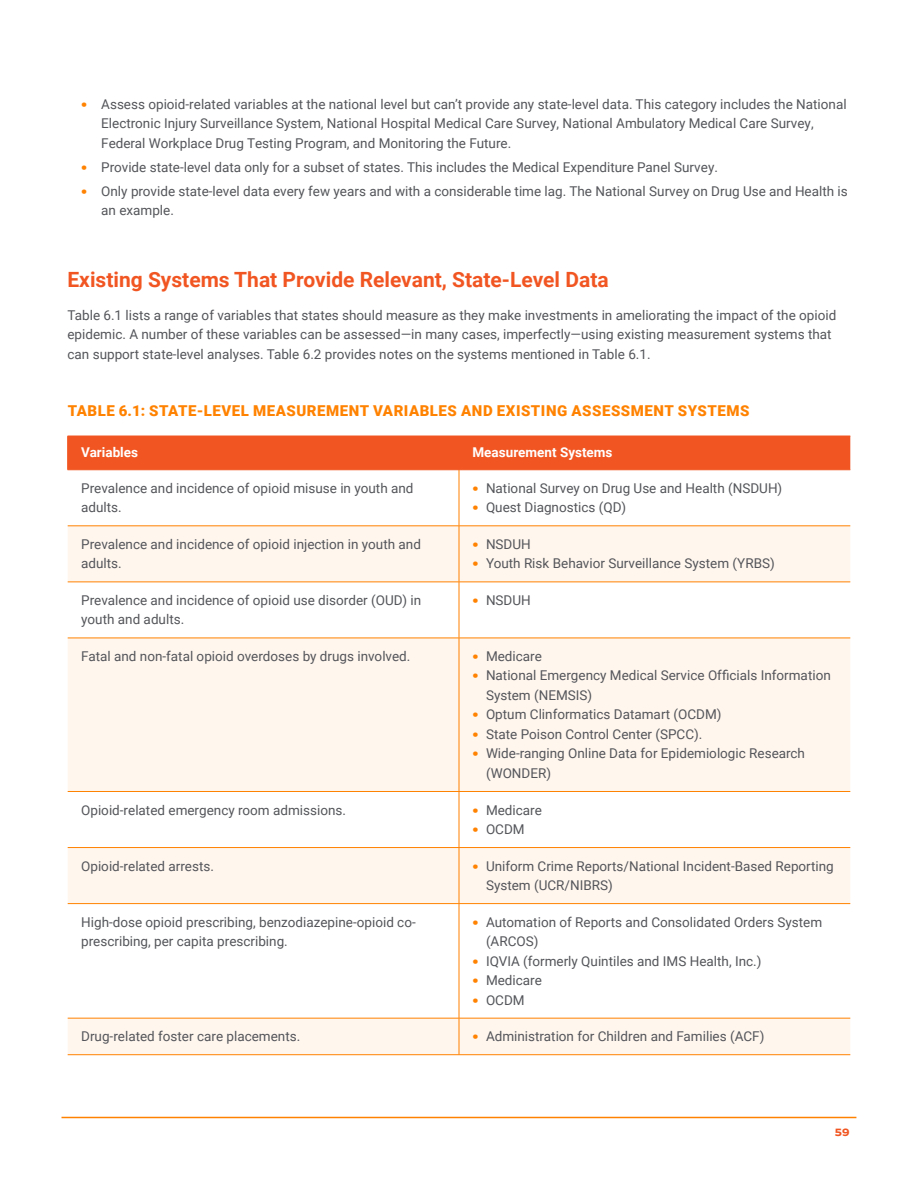
<style>
.page{position:relative;width:918px;height:1188px;background:#fff}
.page>*{position:absolute;margin:0;border:0;box-sizing:border-box;transform-origin:0 0}
.Subhead_1{font:700 21px "Roboto";color:#f15622}
.Subhead_2{font:900 15px "Roboto";letter-spacing:.035em;color:#ff8200}
.t1{font:13.5px/19.5px "Roboto";color:#54555a}
.t2{font:700 13.5px "Roboto";color:#fff}
.t3{font:700 10.5px "Decimal";color:#f15622}
.s1{font-family:"Decimal";font-weight:700;color:#ff8200}
</style>
<div class="page">
<hr style="left:62px;top:1117px;width:794px;height:1px;background:#ff8200">
<div style="left:68px;top:437px;width:782px;height:33px;background:#f15622"></div>
<div style="left:68px;top:527px;width:782px;height:55px;background:#fff6ee"></div>
<svg style="left:68px;top:639px;width:782px;height:415px;fill:#fff6ee"></svg>
<hr style="left:68px;top:582px;width:391px;height:1px;background:#ff8200">
<hr style="left:459px;top:582px;width:391px;height:1px;background:#ff8200">
<hr style="left:68px;top:638px;width:391px;height:1px;background:#ff8200">
<hr style="left:459px;top:638px;width:391px;height:1px;background:#ff8200">
<hr style="left:68px;top:791px;width:391px;height:1px;background:#ff8200">
<hr style="left:459px;top:791px;width:391px;height:1px;background:#ff8200">
<hr style="left:68px;top:847px;width:391px;height:1px;background:#ff8200">
<hr style="left:459px;top:847px;width:391px;height:1px;background:#ff8200">
<hr style="left:68px;top:903px;width:391px;height:1px;background:#ff8200">
<hr style="left:459px;top:903px;width:391px;height:1px;background:#ff8200">
<hr style="left:68px;top:1018px;width:391px;height:1px;background:#ff8200">
<hr style="left:459px;top:1018px;width:391px;height:1px;background:#ff8200">
<hr style="left:68px;top:1054px;width:391px;height:1px;background:#ff8200">
<hr style="left:459px;top:1054px;width:391px;height:1px;background:#ff8200">
<hr style="left:67px;top:436px;width:1px;height:34px;background:#f15622">
<hr style="left:68px;top:436px;width:391px;height:1px;background:#f15622">
<hr style="left:459px;top:436px;width:391px;height:1px;background:#f15622">
<hr style="left:459px;top:436px;width:1px;height:34px;background:#f15622">
<hr style="left:68px;top:470px;width:391px;height:1px;background:#f15622">
<hr style="left:459px;top:470px;width:391px;height:1px;background:#f15622">
<hr style="left:459px;top:470px;width:1px;height:56px;background:#ff8200">
<hr style="left:68px;top:526px;width:391px;height:1px;background:#ff8200">
<hr style="left:459px;top:526px;width:391px;height:1px;background:#ff8200">
<hr style="left:459px;top:526px;width:1px;height:56px;background:#ff8200">
<hr style="left:459px;top:582px;width:1px;height:56px;background:#ff8200">
<hr style="left:459px;top:638px;width:1px;height:153px;background:#ff8200">
<hr style="left:459px;top:792px;width:1px;height:55px;background:#ff8200">
<hr style="left:459px;top:848px;width:1px;height:55px;background:#ff8200">
<hr style="left:459px;top:904px;width:1px;height:114px;background:#ff8200">
<hr style="left:459px;top:1018px;width:1px;height:37px;background:#ff8200">
<p class="t1" style="left:101px;top:94px;width:747px;text-indent:-20px"><span class="s1">•</span> Assess opioid-related variables at the national level but can’t provide any state-level data. This category includes the National<br>Electronic Injury Surveillance System, National Hospital Medical Care Survey, National Ambulatory Medical Care Survey,<br>Federal Workplace Drug Testing Program, and Monitoring the Future.</p>
<p class="t1" style="left:81px;top:157px;width:638px"><span class="s1">•</span> Provide state-level data only for a subset of states. This includes the Medical Expenditure Panel Survey.</p>
<p class="t1" style="left:101px;top:181px;width:748px;text-indent:-20px"><span class="s1">•</span> Only provide state-level data every few years and with a considerable time lag. The National Survey on Drug Use and Health is an example.</p>
<p class="Subhead_1" style="left:68px;top:264px;width:543px">Existing Systems That Provide Relevant, State-Level Data</p>
<p class="t1" style="left:68px;top:305px;width:770px">Table 6.1 lists a range of variables that states should measure as they make investments in ameliorating the impact of the opioid epidemic. A number of these variables can be assessed—in many cases, imperfectly—using existing measurement systems that can support state-level analyses. Table 6.2 provides notes on the systems mentioned in Table 6.1.</p>
<p class="Subhead_2" style="left:68px;top:400px;width:683px">TABLE 6.1: STATE-LEVEL MEASUREMENT VARIABLES AND EXISTING ASSESSMENT SYSTEMS</p>
<p class="t2" style="left:81px;top:442px;width:58px">Variables</p>
<p class="t2" style="left:472px;top:442px;width:142px">Measurement Systems</p>
<p class="t1" style="left:81px;top:478px;width:334px">Prevalence and incidence of opioid misuse in youth and adults.</p>
<p class="t1" style="left:472px;top:478px;width:311px"><span class="s1">•</span> National Survey on Drug Use and Health (NSDUH)</p>
<p class="t1" style="left:472px;top:497px;width:155px"><span class="s1">•</span> Quest Diagnostics (QD)</p>
<p class="t1" style="left:81px;top:534px;width:341px">Prevalence and incidence of opioid injection in youth and adults.</p>
<p class="t1" style="left:472px;top:534px;width:60px"><span class="s1">•</span> NSDUH</p>
<p class="t1" style="left:472px;top:553px;width:304px"><span class="s1">•</span> Youth Risk Behavior Surveillance System (YRBS)</p>
<p class="t1" style="left:81px;top:590px;width:342px">Prevalence and incidence of opioid use disorder (OUD) in youth and adults.</p>
<p class="t1" style="left:472px;top:590px;width:60px"><span class="s1">•</span> NSDUH</p>
<p class="t1" style="left:81px;top:646px;width:331px">Fatal and non-fatal opioid overdoses by drugs involved.</p>
<p class="t1" style="left:472px;top:646px;width:71px"><span class="s1">•</span> Medicare</p>
<p class="t1" style="left:486px;top:665px;width:346px;text-indent:-14px"><span class="s1">•</span> National Emergency Medical Service Officials Information<br>System (NEMSIS)</p>
<p class="t1" style="left:472px;top:704px;width:251px"><span class="s1">•</span> Optum Clinformatics Datamart (OCDM)</p>
<p class="t1" style="left:472px;top:724px;width:231px"><span class="s1">•</span> State Poison Control Center (SPCC).</p>
<p class="t1" style="left:486px;top:743px;width:321px;text-indent:-14px"><span class="s1">•</span> Wide-ranging Online Data for Epidemiologic Research (WONDER)</p>
<p class="t1" style="left:81px;top:799px;width:266px">Opioid-related emergency room admissions.</p>
<p class="t1" style="left:472px;top:799px;width:71px"><span class="s1">•</span> Medicare</p>
<p class="t1" style="left:472px;top:819px;width:54px"><span class="s1">•</span> OCDM</p>
<p class="t1" style="left:81px;top:856px;width:134px">Opioid-related arrests.</p>
<p class="t1" style="left:486px;top:856px;width:349px;text-indent:-14px"><span class="s1">•</span> Uniform Crime Reports/National Incident-Based Reporting<br>System (UCR/NIBRS)</p>
<p class="t1" style="left:81px;top:912px;width:336px">High-dose opioid prescribing, benzodiazepine-opioid co&shy;prescribing, per capita prescribing.</p>
<p class="t1" style="left:486px;top:912px;width:338px;text-indent:-14px"><span class="s1">•</span> Automation of Reports and Consolidated Orders System (ARCOS)</p>
<p class="t1" style="left:472px;top:951px;width:290px"><span class="s1">•</span> IQVIA (formerly Quintiles and IMS Health, Inc.)</p>
<p class="t1" style="left:472px;top:970px;width:71px"><span class="s1">•</span> Medicare</p>
<p class="t1" style="left:472px;top:990px;width:54px"><span class="s1">•</span> OCDM</p>
<p class="t1" style="left:81px;top:1026px;width:221px">Drug-related foster care placements.</p>
<p class="t1" style="left:472px;top:1026px;width:293px"><span class="s1">•</span> Administration for Children and Families (ACF)</p>
<p class="t3" style="left:835px;top:1126px;width:16px">59</p>
</div>
